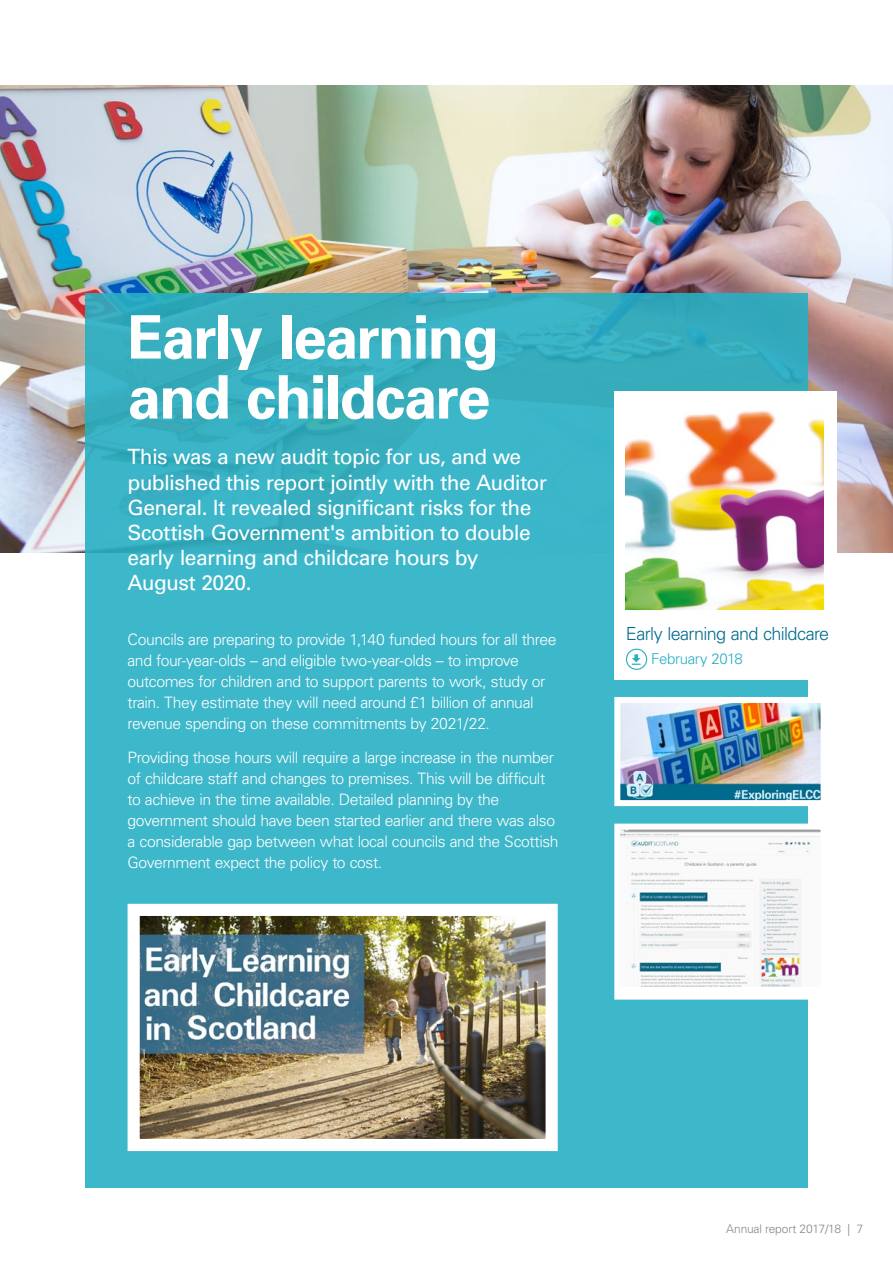
<style>
.page{position:relative;width:893px;height:1263px;background:#fff}
.page>*{position:absolute;margin:0;border:0;box-sizing:border-box;transform-origin:0 0}
.CS1-Case_study_Headi{font:700 60px/60px "Univers";letter-spacing:-.03em;color:#fff}
.CS2-Case_study_intro{font:21px/25.2px "Univers";letter-spacing:-.03em;color:#fff}
.AS-Report_title{font:300 18px "Univers";letter-spacing:-.035em;color:#006b8d}
.CS3-Case_study_body{font:300 15.75px/21px "Univers";letter-spacing:-.03em;color:#fff}
.AS-Report_date{font:300 15px "Univers";letter-spacing:-.02em;color:#28afc4}
.t1{font:300 12px "Univers";letter-spacing:-.015em;color:#878787}
</style>
<div class="page">
<img style="left:0;top:85px;width:893px;height:468px">
<div style="left:85px;top:293px;width:723px;height:895px;background:linear-gradient(to bottom,#38b0c2,#40bace)"></div>
<img style="left:621px;top:704px;width:198px;height:95px">
<div style="left:614px;top:697px;width:212px;height:109px;border:6px solid #fff"></div>
<img style="left:141px;top:917px;width:404px;height:221px">
<div style="left:128px;top:904px;width:430px;height:247px;border:12px solid #fff"></div>
<div style="left:617px;top:826px;width:207px;height:170px;background:#fff"></div>
<img style="left:621px;top:831px;width:198px;height:155px">
<div style="left:614px;top:824px;width:212px;height:175px;border:6px solid #fff"></div>
<div style="left:614px;top:392px;width:223px;height:288px;background:#fff"></div>
<img style="left:626px;top:410px;width:198px;height:199px">
<svg style="left:626px;top:649px;width:21px;height:21px"></svg>
<p class="CS1-Case_study_Headi" style="left:128px;top:307px;width:373px">Early learning and childcare</p>
<p class="CS2-Case_study_intro" style="left:128px;top:445px;width:421px">This was a new audit topic for us, and we published this report jointly with the Auditor General. It revealed significant risks for the Scottish Government's ambition to double early learning and childcare hours by August 2020.</p>
<p class="CS3-Case_study_body" style="left:128px;top:629px;width:430px">Councils are preparing to provide 1,140 funded hours for all three and four-year-olds – and eligible two-year-olds – to improve outcomes for children and to support parents to work, study or train. They estimate they will need around £1 billion of annual revenue spending on these commitments by 2021/22.</p>
<p class="CS3-Case_study_body" style="left:128px;top:747px;width:432px">Providing those hours will require a large increase in the number of childcare staff and changes to premises. This will be difficult to achieve in the time available. Detailed planning by the government should have been started earlier and there was also a considerable gap between what local councils and the Scottish Government expect the policy to cost.</p>
<p class="AS-Report_title" style="left:626px;top:622px;width:205px">Early learning and childcare</p>
<p class="AS-Report_date" style="left:651px;top:649px;width:93px">February 2018</p>
<p class="t1" style="left:726px;top:1222px;width:139px">Annual report 2017/18 | 7</p>
</div>
